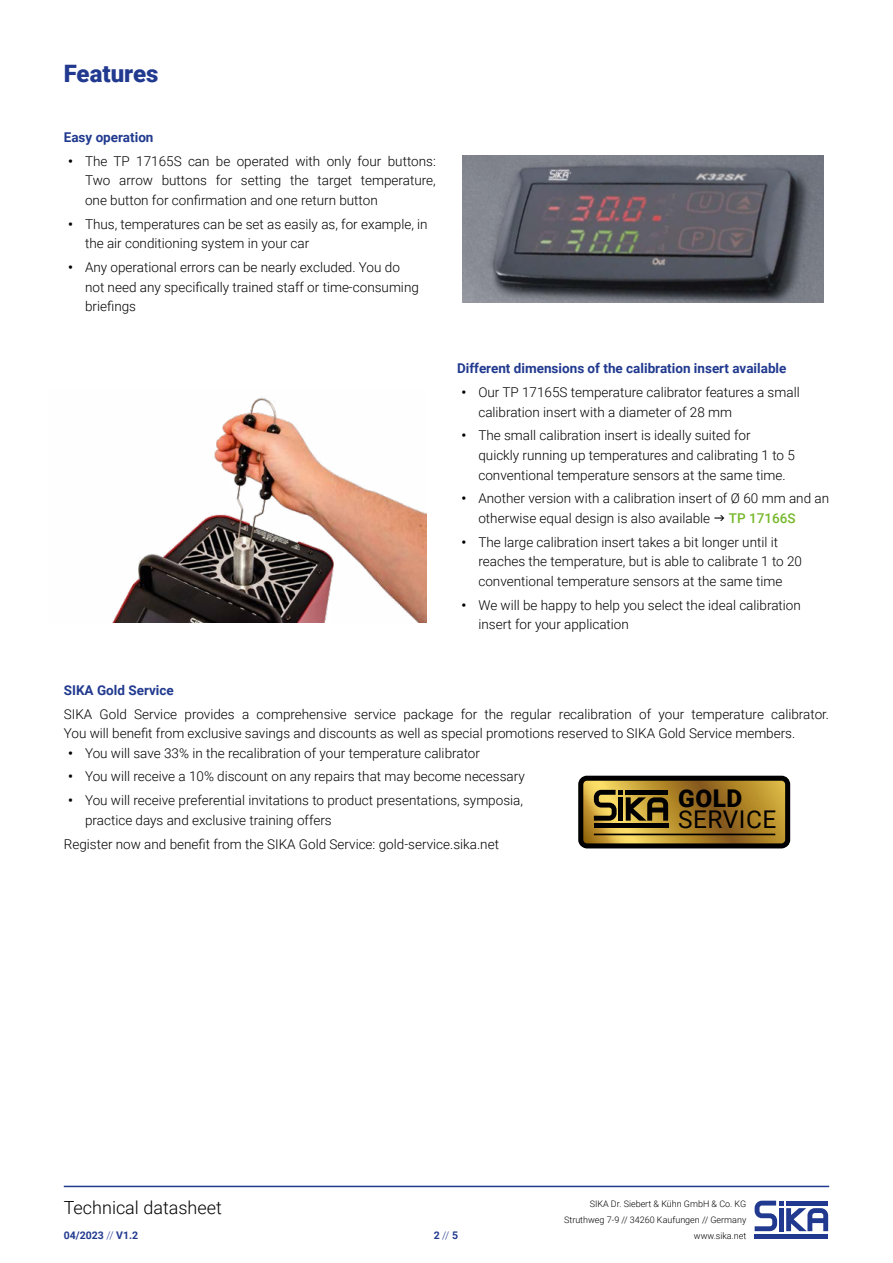
<style>
.page{position:relative;width:893px;height:1263px;background:#fff}
.page>*{position:absolute;margin:0;border:0;box-sizing:border-box;transform-origin:0 0}
.t1{font:24.45px "Roboto";letter-spacing:.02em;color:#000}
.t2{font:900 24.45px "Roboto";color:#000}
.t3{font:900 24px "Roboto";color:#213a8f}
.t4{font:300 18px "Roboto";color:#000}
.t5{font:300 13.5px/19.5px "Roboto";color:#000}
.t6{font:700 13.5px "Roboto";color:#213a8f}
.t7{font:500 13.5px "Roboto";color:#76b82a}
.t8{font:700 10.5px "Roboto";color:#213a8f}
.t9{font:300 9px/15.8px "Roboto";color:#000;text-align:right}
.s1{font-weight:700}
.s2{font-weight:300}
</style>
<div class="page">
<hr style="left:64px;top:1186px;width:765px;height:1px;background:#213a8f">
<svg style="left:754px;top:1200px;width:75px;height:39px"></svg>
<img style="left:463px;top:156px;width:361px;height:146px">
<img style="left:112px;top:397px;width:315px;height:225px">
<svg style="left:578px;top:775px;width:213px;height:74px;background:#836828"></svg>
<h2 class="t3" style="left:64px;top:56px;width:96px">Features</h2>
<p class="t6" style="left:64px;top:128px;width:91px">Easy operation</p>
<p class="t5" style="left:85px;top:151px;width:352px;text-align:justify;text-indent:-17px"><span class="s1">•</span> The TP 17165S can be operated with only four buttons:<br>Two arrow buttons for setting the target temperature, one button for confirmation and one return button</p>
<p class="t5" style="left:85px;top:214px;width:344px;text-indent:-17px"><span class="s1">•</span> Thus, temperatures can be set as easily as, for example, in the air conditioning system in your car</p>
<p class="t5" style="left:85px;top:257px;width:335px;text-indent:-17px"><span class="s1">•</span> Any operational errors can be nearly excluded. You do not need any specifically trained staff or time-consuming briefings</p>
<p class="t6" style="left:457px;top:359px;width:331px">Different dimensions of the calibration insert available</p>
<p class="t5" style="left:478px;top:382px;width:323px;text-indent:-17px"><span class="s1">•</span> Our TP 17165S temperature calibrator features a small calibration insert with a diameter of 28 mm</p>
<p class="t5" style="left:478px;top:425px;width:318px;text-indent:-17px"><span class="s1">•</span> The small calibration insert is ideally suited for quickly running up temperatures and calibrating 1 to 5 conventional temperature sensors at the same time.</p>
<p class="t5" style="left:478px;top:488px;width:352px;text-indent:-17px"><span class="s1">•</span> Another version with a calibration insert of Ø 60 mm and an otherwise equal design is also available</p>
<p class="t7" style="left:729px;top:509px;width:68px">TP 17166S</p>
<p class="t5" style="left:478px;top:532px;width:325px;text-indent:-17px"><span class="s1">•</span> The large calibration insert takes a bit longer until it reaches the temperature, but is able to calibrate 1 to 20 conventional temperature sensors at the same time</p>
<p class="t5" style="left:478px;top:595px;width:324px;text-indent:-17px"><span class="s1">•</span> We will be happy to help you select the ideal calibration insert for your application</p>
<p class="t6" style="left:64px;top:680px;width:111px">SIKA Gold Service</p>
<p class="t5" style="left:64px;top:703px;width:767px">SIKA Gold Service provides a comprehensive service package for the regular recalibration of your temperature calibrator.<br>You will benefit from exclusive savings and discounts as well as special promotions reserved to SIKA Gold Service members.</p>
<p class="t5" style="left:68px;top:743px;width:413px"><span class="s1">•</span> You will save 33% in the recalibration of your temperature calibrator</p>
<p class="t5" style="left:68px;top:766px;width:458px"><span class="s1">•</span> You will receive a 10% discount on any repairs that may become necessary</p>
<p class="t5" style="left:85px;top:790px;width:439px;text-indent:-17px"><span class="s1">•</span> You will receive preferential invitations to product presentations, symposia, practice days and exclusive training offers</p>
<p class="t5" style="left:64px;top:834px;width:437px">Register now and benefit from the SIKA Gold Service: gold-service.sika.net</p>
<h1 class="t2" style="left:678px;top:782px;width:66px">GOLD</h1>
<h1 class="t1" style="left:678px;top:802px;width:100px">SERVICE</h1>
<h3 class="t4" style="left:64px;top:1195px;width:160px">Technical datasheet</h3>
<p class="t8" style="left:64px;top:1228px;width:76px">04/2023 <span class="s2">//</span> V1.2</p>
<p class="t8" style="left:434px;top:1228px;width:26px">2 <span class="s2">//</span> 5</p>
<p class="t9" style="left:564px;top:1196px;width:184px">SIKA Dr. Siebert &amp; Kühn GmbH &amp; Co. KG<br>Struthweg 7-9 // 34260 Kaufungen // Germany www.sika.net</p>
</div>
